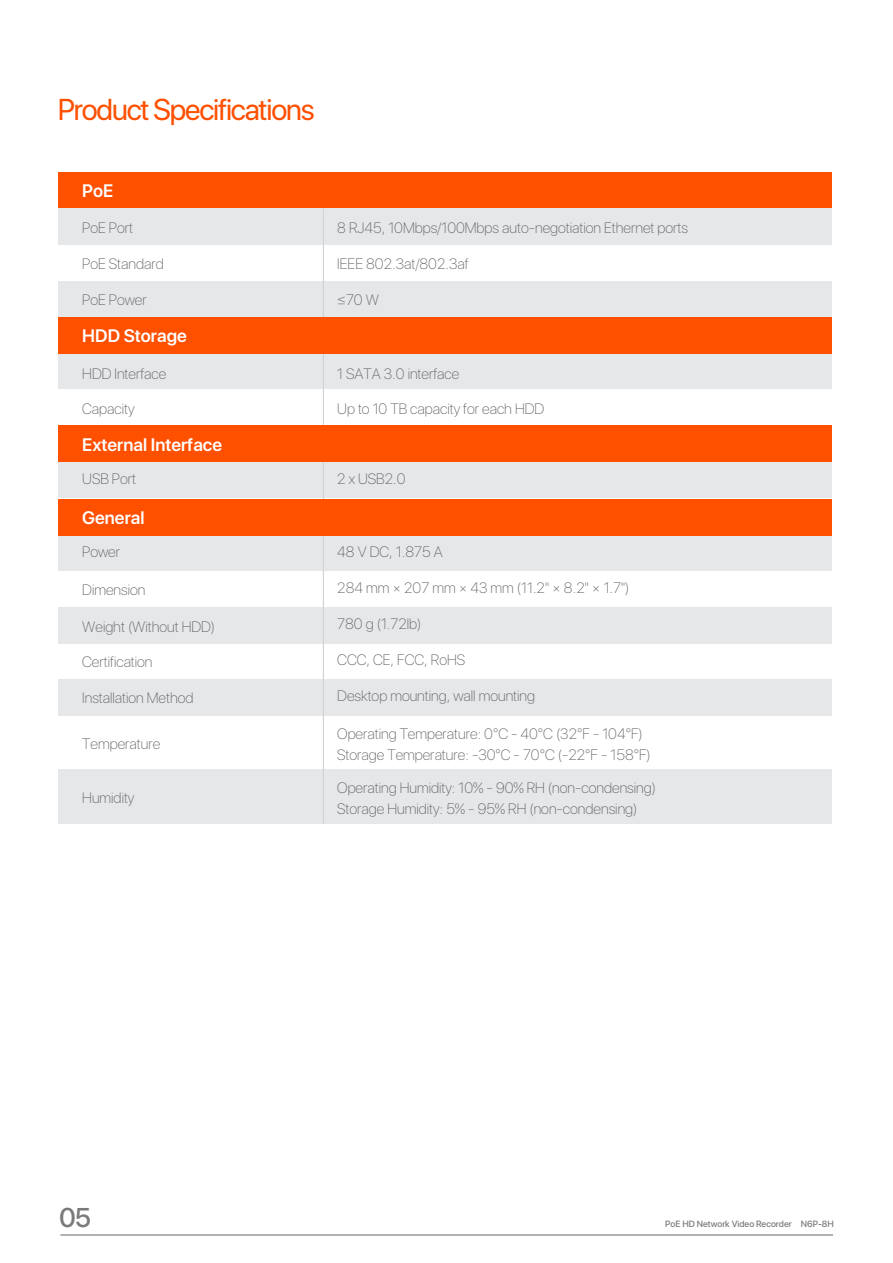
<style>
.page{position:relative;width:893px;height:1263px;background:#fff}
.page>*{position:absolute;margin:0;border:0;box-sizing:border-box;transform-origin:0 0}
.t1{font:30px "SF Pro Display";letter-spacing:-.04em;color:#ff5000}
.t2{font:500 27px "SF Pro Display";color:#7a7a7d}
.t3{font:600 18px "SF Pro Display";color:#fff}
.t4{font:100 15px/21px "SF Pro Display";color:#595b5d}
.t5{font:500 9px "SF Pro Display";color:#7a7a7d}
</style>
<div class="page">
<hr style="left:60px;top:1235px;width:773px;height:1px;background:#656568">
<div style="left:58px;top:172px;width:774px;height:36px;background:#ff5000"></div>
<div style="left:58px;top:354px;width:774px;height:36px;background:#e6e7e9"></div>
<div style="left:58px;top:281px;width:774px;height:36px;background:#e6e7e9"></div>
<div style="left:58px;top:607px;width:774px;height:37px;background:#e6e7e9"></div>
<div style="left:58px;top:462px;width:774px;height:36px;background:#e6e7e9"></div>
<div style="left:58px;top:534px;width:774px;height:36px;background:#e6e7e9"></div>
<div style="left:58px;top:680px;width:774px;height:36px;background:#e6e7e9"></div>
<div style="left:58px;top:769px;width:774px;height:55px;background:#e6e7e9"></div>
<div style="left:58px;top:209px;width:774px;height:36px;background:#e6e7e9"></div>
<hr style="left:323px;top:209px;width:1px;height:615px;background:#d1d2d4">
<div style="left:58px;top:317px;width:774px;height:36px;background:#ff5000"></div>
<div style="left:58px;top:426px;width:774px;height:36px;background:#ff5000"></div>
<div style="left:58px;top:499px;width:774px;height:36px;background:#ff5000"></div>
<h1 class="t1" style="left:58px;top:86px;width:258px">Product Specifications</h1>
<p class="t3" style="left:82px;top:178px;width:33px">PoE</p>
<p class="t4" style="left:82px;top:217px;width:52px">PoE Port</p>
<p class="t4" style="left:337px;top:217px;width:352px">8 RJ45, 10Mbps/100Mbps auto-negotiation Ethernet ports</p>
<p class="t4" style="left:337px;top:253px;width:133px">IEEE 802.3at/802.3af</p>
<p class="t4" style="left:337px;top:289px;width:43px">≤70 W</p>
<p class="t4" style="left:82px;top:253px;width:83px">PoE Standard</p>
<p class="t4" style="left:82px;top:289px;width:66px">PoE Power</p>
<p class="t3" style="left:82px;top:323px;width:106px">HDD Storage</p>
<p class="t4" style="left:82px;top:364px;width:86px">HDD Interface</p>
<p class="t4" style="left:82px;top:398px;width:54px">Capacity</p>
<p class="t3" style="left:82px;top:431px;width:141px">External Interface</p>
<p class="t4" style="left:82px;top:469px;width:55px">USB Port</p>
<p class="t3" style="left:82px;top:505px;width:64px">General</p>
<p class="t4" style="left:337px;top:364px;width:124px">1 SATA 3.0 interface</p>
<p class="t4" style="left:337px;top:398px;width:208px">Up to 10 TB capacity for each HDD</p>
<p class="t4" style="left:337px;top:469px;width:70px">2 x USB2.0</p>
<p class="t4" style="left:337px;top:541px;width:107px">48 V DC, 1.875 A</p>
<p class="t4" style="left:337px;top:577px;width:294px">284 mm × 207 mm × 43 mm (11.2" × 8.2" × 1.7")</p>
<p class="t4" style="left:337px;top:613px;width:86px">780 g (1.72lb)</p>
<p class="t4" style="left:337px;top:649px;width:129px">CCC, CE, FCC, RoHS</p>
<p class="t4" style="left:337px;top:685px;width:199px">Desktop mounting, wall mounting</p>
<p class="t4" style="left:82px;top:541px;width:39px">Power</p>
<p class="t4" style="left:82px;top:580px;width:65px">Dimension</p>
<p class="t4" style="left:82px;top:616px;width:134px">Weight (Without HDD)</p>
<p class="t4" style="left:82px;top:651px;width:72px">Certification</p>
<p class="t4" style="left:82px;top:687px;width:113px">Installation Method</p>
<p class="t4" style="left:82px;top:734px;width:79px">Temperature</p>
<p class="t4" style="left:337px;top:724px;width:315px">Operating Temperature: 0°C - 40°C (32°F - 104°F)<br>Storage Temperature: -30°C - 70°C (-22°F - 158°F)</p>
<p class="t4" style="left:82px;top:788px;width:54px">Humidity</p>
<p class="t4" style="left:337px;top:778px;width:320px">Operating Humidity: 10% - 90% RH (non-condensing)<br>Storage Humidity: 5% - 95% RH (non-condensing)</p>
<h2 class="t2" style="left:59px;top:1198px;width:33px">05</h2>
<p class="t5" style="left:665px;top:1218px;width:170px">PoE HD Network Video Recorder N6P-8H</p>
</div>
